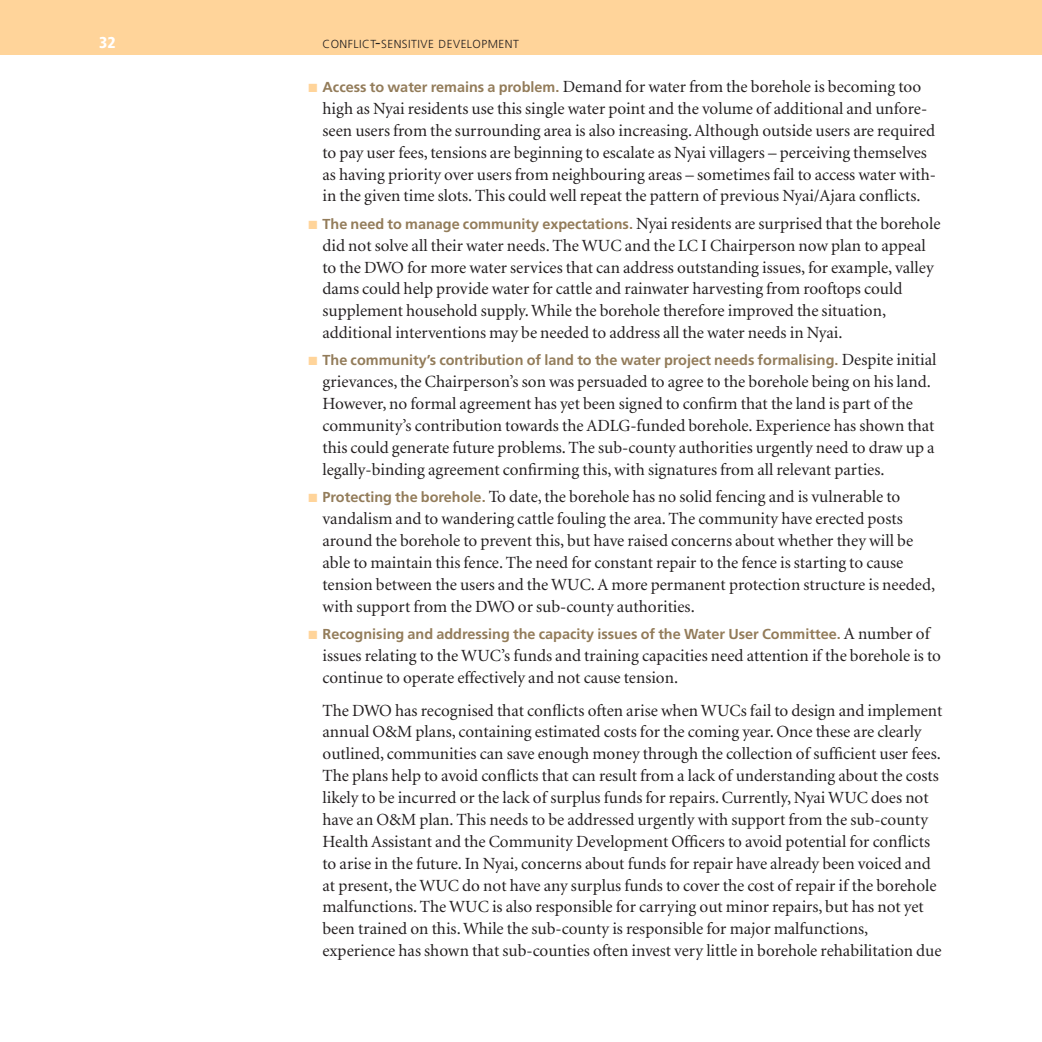
<style>
.page{position:relative;width:1042px;height:1042px;background:#fff}
.page>*{position:absolute;margin:0;border:0;box-sizing:border-box;transform-origin:0 0}
.t1{font:17.15px/21.9px "Minion";color:#231f20}
.t2{font:900 condensed 15.75px "Frutiger";color:#fff}
.t3{font:700 14.35px "Frutiger";color:#937c5a}
.t4{font:300 11.72px "Frutiger";letter-spacing:.04em;color:#231f20}
.s1{font-size:16.62px}
.s2{color:#ffd49a}
.s3{font-family:"Frutiger";font-weight:700;font-size:14.35px;color:#937c5a}
.s4{font-family:"Minion";font-weight:400;font-size:17.15px;color:#231f20}
</style>
<div class="page">
<div style="left:0;top:0;width:1042px;height:55px;background:#ffd49a"></div>
<p class="t2" style="left:99px;top:36px;width:18px">32</p>
<p class="t4" style="left:322px;top:39px;width:198px">CONFLICT<span class="s1">-</span>SENSITIVE DEVELOPMENT</p>
<p class="t1" style="left:322px;top:77px;width:615px;text-indent:-14px"><span class="s2">■</span> <span class="s3">Access to water remains a problem.</span> Demand for water from the borehole is becoming too high as Nyai residents use this single water point and the volume of additional and unfore&shy;seen users from the surrounding area is also increasing. Although outside users are required to pay user fees, tensions are beginning to escalate as Nyai villagers – perceiving themselves as having priority over users from neighbouring areas – sometimes fail to access water with&shy;in the given time slots. This could well repeat the pattern of previous Nyai/Ajara conflicts.</p>
<p class="t1" style="left:322px;top:214px;width:619px;text-indent:-14px"><span class="s2">■</span> <span class="s3">The need to manage community expectations.</span> Nyai residents are surprised that the borehole did not solve all their water needs. The WUC and the LC I Chairperson now plan to appeal to the DWO for more water services that can address outstanding issues, for example, valley dams could help provide water for cattle and rainwater harvesting from rooftops could supplement household supply. While the borehole therefore improved the situation, additional interventions may be needed to address all the water needs in Nyai.</p>
<p class="t3" style="left:308px;top:355px;width:629px"><span class="s2">■</span> The community’s contribution of land to the water project needs formalising. <span class="s4">Despite initial</span></p>
<p class="t1" style="left:322px;top:372px;width:614px">grievances, the Chairperson’s son was persuaded to agree to the borehole being on his land.<br>However, no formal agreement has yet been signed to confirm that the land is part of the community’s contribution towards the ADLG-funded borehole. Experience has shown that this could generate future problems. The sub-county authorities urgently need to draw up a legally-binding agreement confirming this, with signatures from all relevant parties.</p>
<p class="t1" style="left:322px;top:487px;width:614px;text-indent:-14px"><span class="s2">■</span> <span class="s3">Protecting the borehole.</span> To date, the borehole has no solid fencing and is vulnerable to vandalism and to wandering cattle fouling the area. The community have erected posts around the borehole to prevent this, but have raised concerns about whether they will be able to maintain this fence. The need for constant repair to the fence is starting to cause tension between the users and the WUC. A more permanent protection structure is needed, with support from the DWO or sub-county authorities.</p>
<p class="t3" style="left:308px;top:628px;width:622px"><span class="s2">■</span> Recognising and addressing the capacity issues of the Water User Committee. <span class="s4">A number of</span></p>
<p class="t1" style="left:322px;top:646px;width:620px">issues relating to the WUC’s funds and training capacities need attention if the borehole is to continue to operate effectively and not cause tension.</p>
<p class="t1" style="left:322px;top:700px;width:621px">The DWO has recognised that conflicts often arise when WUCs fail to design and implement annual O&amp;M plans, containing estimated costs for the coming year. Once these are clearly outlined, communities can save enough money through the collection of sufficient user fees.<br>The plans help to avoid conflicts that can result from a lack of understanding about the costs likely to be incurred or the lack of surplus funds for repairs. Currently, Nyai WUC does not have an O&amp;M plan. This needs to be addressed urgently with support from the sub-county Health Assistant and the Community Development Officers to avoid potential for conflicts to arise in the future. In Nyai, concerns about funds for repair have already been voiced and at present, the WUC do not have any surplus funds to cover the cost of repair if the borehole malfunctions. The WUC is also responsible for carrying out minor repairs, but has not yet been trained on this. While the sub-county is responsible for major malfunctions, experience has shown that sub-counties often invest very little in borehole rehabilitation due</p>
</div>
